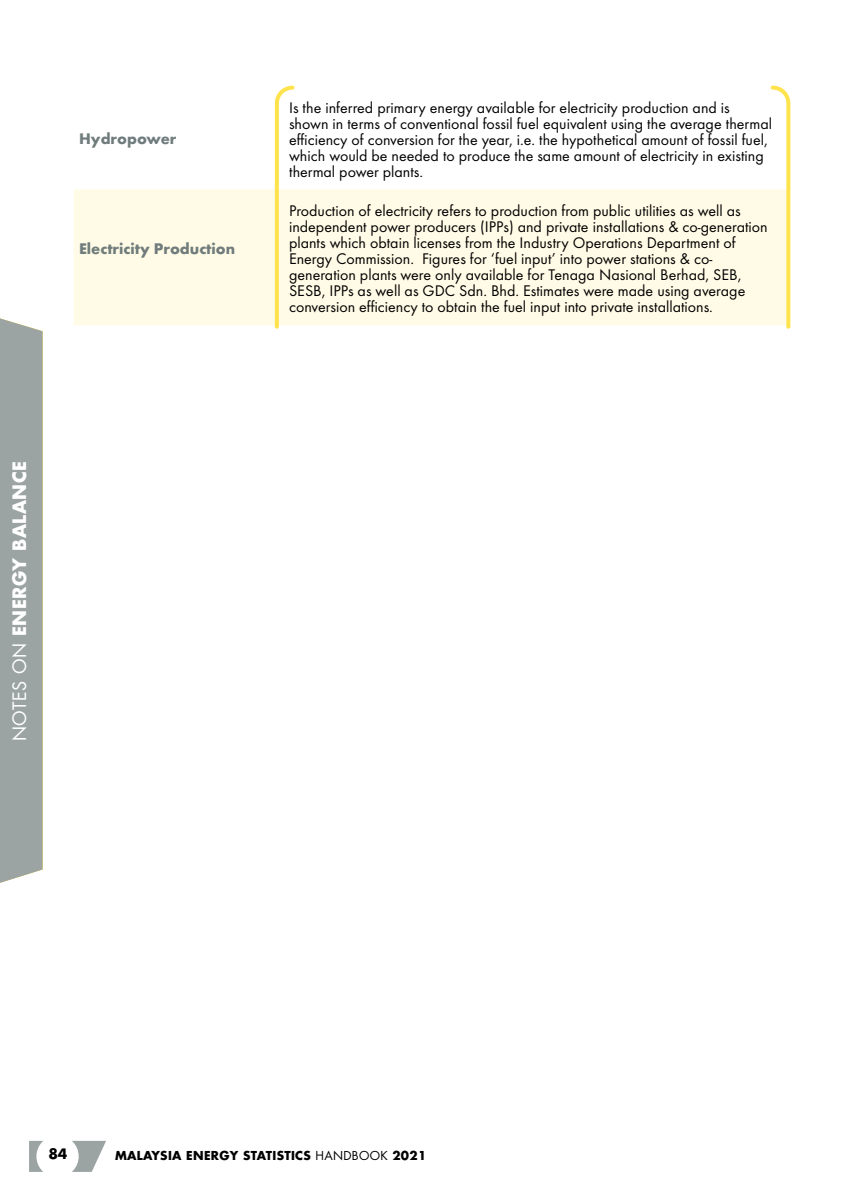
<style>
.page{position:relative;width:851px;height:1191px;background:#fff}
.page>*{position:absolute;margin:0;border:0;box-sizing:border-box;transform-origin:0 0}
.t1{font:700 18px "Futura Std";letter-spacing:.025em;color:#fff}
.t2{font:16px/16px "Futura T";color:#000}
.t3{font:700 16px "Futura T";color:#707c7c}
.t4{font:700 14px "Futura Std";color:#000}
.t5{font:700 12px "Futura Std";letter-spacing:.025em;color:#000}
.s1{font-weight:400}
</style>
<div class="page">
<div style="left:0;top:318px;width:43px;height:565px;background:#9ba3a3"></div>
<svg style="left:29px;top:1140px;width:77px;height:31px"></svg>
<div style="left:36px;top:1135px;width:43px;height:42px;background:#fff;border-radius:50%"></div>
<div style="left:74px;top:189px;width:696px;height:136px;background:#fffbe6"></div>
<svg style="left:770px;top:86px;width:20px;height:243px"></svg>
<svg style="left:275px;top:86px;width:19px;height:243px"></svg>
<p class="t3" style="left:79px;top:130px;width:99px">Hydropower</p>
<p class="t3" style="left:79px;top:239px;width:157px">Electricity Production</p>
<p class="t2" style="left:289px;top:99px;width:484px">Is the inferred primary energy available for electricity production and is shown in terms of conventional fossil fuel equivalent using the average thermal efficiency of conversion for the year, i.e. the hypothetical amount of fossil fuel, which would be needed to produce the same amount of electricity in existing thermal power plants.</p>
<p class="t2" style="left:289px;top:202px;width:480px">Production of electricity refers to production from public utilities as well as independent power producers (IPPs) and private installations &amp; co-generation plants which obtain licenses from the Industry Operations Department of Energy Commission. Figures for ‘fuel input’ into power stations &amp; co&shy;generation plants were only available for Tenaga Nasional Berhad, SEB, SESB, IPPs as well as GDC Sdn. Bhd. Estimates were made using average conversion efficiency to obtain the fuel input into private installations.</p>
<p class="t1" style="left:8px;top:741px;width:281px;rotate:-90deg"><span class="s1">NOTES ON</span> ENERGY BALANCE</p>
<p class="t4" style="left:48px;top:1144px;width:21px">84</p>
<p class="t5" style="left:115px;top:1147px;width:312px">MALAYSIA ENERGY STATISTICS <span class="s1">HANDBOOK</span> 2021</p>
</div>
